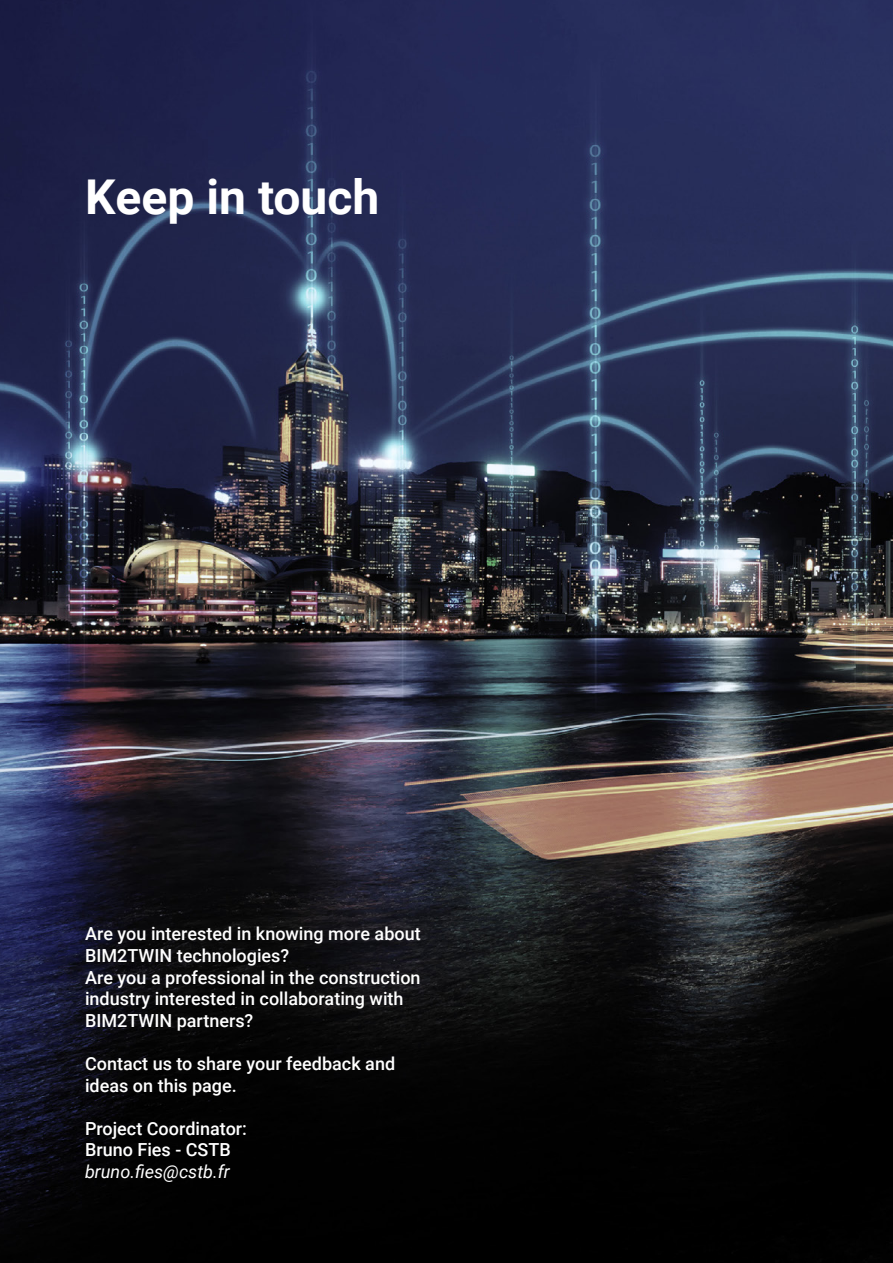
<style>
.page{position:relative;width:893px;height:1263px;background:#fff}
.page>*{position:absolute;margin:0;border:0;box-sizing:border-box;transform-origin:0 0}
.t1{font:700 48px "Roboto";color:#fff}
.t2{font:500 18px/21.6px "Roboto";color:#fff}
.t3{font:italic 18px "Roboto";color:#fff}
</style>
<div class="page">
<img style="left:0;top:0;width:893px;height:1263px">
<h1 class="t1" style="left:85px;top:164px;width:296px">Keep in touch</h1>
<p class="t2" style="left:85px;top:922px;width:337px">Are you interested in knowing more about BIM2TWIN technologies?<br>Are you a professional in the construction industry interested in collaborating with BIM2TWIN partners?</p>
<p class="t2" style="left:85px;top:1052px;width:312px">Contact us to share your feedback and ideas on this page.</p>
<p class="t2" style="left:85px;top:1117px;width:163px">Project Coordinator:<br>Bruno Fies - CSTB</p>
<p class="t3" style="left:85px;top:1159px;width:146px">bruno.fies@cstb.fr</p>
</div>
